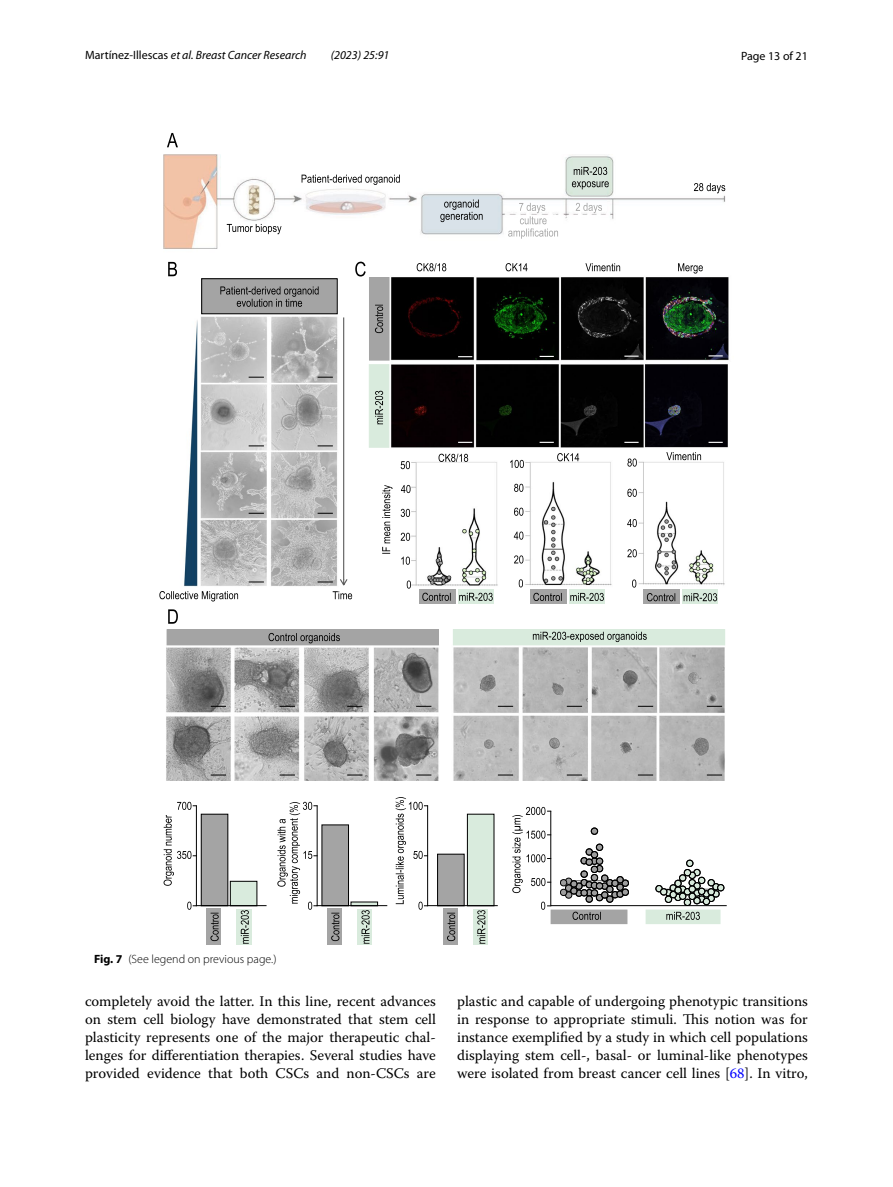
<style>
.page{position:relative;width:893px;height:1187px;background:#fff}
.page>*{position:absolute;margin:0;border:0;box-sizing:border-box;transform-origin:0 0}
.t1{font:14.7px/18px "Warnock Pro";color:#000;text-align:justify}
.t2{font:italic 12px "Myriad Pro";color:#000}
.t3{font:300 12px "Myriad Pro";color:#000}
.t4{font:12px "Myriad Pro";color:#000}
.s1{font-style:normal}
.s2{font-weight:700}
.s3{color:#00f}
</style>
<div class="page">
<img style="left:164px;top:155px;width:565px;height:625px">
<div style="left:369px;top:277px;width:20px;height:83px;background:#a4a4a4"></div>
<div style="left:369px;top:364px;width:20px;height:83px;background:#d9ebdd"></div>
<div style="left:202px;top:279px;width:135px;height:35px;background:#a4a4a4"></div>
<div style="left:201px;top:278px;width:137px;height:36px;border:1px solid #000"></div>
<svg style="left:167px;top:133px;width:11px;height:14px"></svg>
<svg style="left:168px;top:262px;width:9px;height:14px"></svg>
<svg style="left:355px;top:261px;width:11px;height:15px"></svg>
<svg style="left:220px;top:286px;width:99px;height:21px"></svg>
<svg style="left:159px;top:591px;width:79px;height:10px"></svg>
<hr style="left:343px;top:317px;width:1px;height:263px;background:#5a5a5a">
<svg style="left:417px;top:263px;width:29px;height:8px"></svg>
<svg style="left:506px;top:263px;width:21px;height:8px"></svg>
<svg style="left:585px;top:263px;width:35px;height:8px"></svg>
<svg style="left:678px;top:263px;width:25px;height:10px"></svg>
<svg style="left:375px;top:305px;width:8px;height:28px"></svg>
<svg style="left:458px;top:356px;width:14px;height:1px"></svg>
<svg style="left:458px;top:442px;width:14px;height:1px"></svg>
<svg style="left:540px;top:356px;width:14px;height:1px"></svg>
<svg style="left:540px;top:442px;width:14px;height:1px"></svg>
<svg style="left:624px;top:355px;width:15px;height:2px"></svg>
<svg style="left:624px;top:442px;width:15px;height:1px"></svg>
<svg style="left:708px;top:355px;width:15px;height:1px"></svg>
<svg style="left:708px;top:442px;width:15px;height:1px"></svg>
<svg style="left:375px;top:391px;width:8px;height:33px"></svg>
<svg style="left:302px;top:175px;width:98px;height:10px"></svg>
<svg style="left:440px;top:199px;width:43px;height:23px"></svg>
<svg style="left:227px;top:224px;width:54px;height:10px"></svg>
<svg style="left:574px;top:167px;width:33px;height:8px"></svg>
<svg style="left:572px;top:181px;width:37px;height:8px"></svg>
<svg style="left:694px;top:183px;width:31px;height:10px"></svg>
<svg style="left:508px;top:203px;width:94px;height:36px"></svg>
<svg style="left:249px;top:377px;width:15px;height:1px"></svg>
<svg style="left:318px;top:377px;width:15px;height:1px"></svg>
<svg style="left:249px;top:445px;width:15px;height:1px"></svg>
<svg style="left:318px;top:445px;width:15px;height:1px"></svg>
<svg style="left:249px;top:513px;width:15px;height:1px"></svg>
<svg style="left:318px;top:513px;width:15px;height:1px"></svg>
<svg style="left:249px;top:581px;width:15px;height:1px"></svg>
<svg style="left:318px;top:577px;width:34px;height:22px"></svg>
<svg style="left:438px;top:453px;width:30px;height:9px"></svg>
<svg style="left:557px;top:453px;width:22px;height:8px"></svg>
<svg style="left:666px;top:452px;width:35px;height:8px"></svg>
<svg style="left:382px;top:485px;width:10px;height:68px"></svg>
<svg style="left:401px;top:461px;width:9px;height:8px"></svg>
<svg style="left:401px;top:556px;width:9px;height:8px"></svg>
<svg style="left:407px;top:580px;width:4px;height:8px"></svg>
<div style="left:419px;top:589px;width:36px;height:14px;background:#a4a4a4"></div>
<div style="left:458px;top:589px;width:36px;height:14px;background:#d9ebdd"></div>
<svg style="left:422px;top:592px;width:29px;height:9px"></svg>
<svg style="left:459px;top:592px;width:34px;height:9px"></svg>
<svg style="left:401px;top:532px;width:9px;height:9px"></svg>
<svg style="left:401px;top:509px;width:9px;height:8px"></svg>
<svg style="left:401px;top:485px;width:10px;height:8px"></svg>
<div style="left:530px;top:589px;width:36px;height:14px;background:#a4a4a4"></div>
<div style="left:569px;top:589px;width:36px;height:14px;background:#d9ebdd"></div>
<svg style="left:533px;top:592px;width:29px;height:9px"></svg>
<svg style="left:570px;top:593px;width:34px;height:8px"></svg>
<svg style="left:510px;top:460px;width:14px;height:8px"></svg>
<svg style="left:514px;top:555px;width:9px;height:8px"></svg>
<svg style="left:519px;top:579px;width:4px;height:8px"></svg>
<svg style="left:514px;top:531px;width:9px;height:8px"></svg>
<svg style="left:514px;top:507px;width:9px;height:9px"></svg>
<svg style="left:514px;top:483px;width:9px;height:9px"></svg>
<div style="left:643px;top:589px;width:37px;height:14px;background:#a4a4a4"></div>
<div style="left:683px;top:589px;width:35px;height:14px;background:#d9ebdd"></div>
<svg style="left:647px;top:593px;width:28px;height:8px"></svg>
<svg style="left:684px;top:593px;width:33px;height:8px"></svg>
<svg style="left:627px;top:549px;width:10px;height:8px"></svg>
<svg style="left:632px;top:579px;width:4px;height:8px"></svg>
<svg style="left:627px;top:519px;width:10px;height:8px"></svg>
<svg style="left:627px;top:488px;width:10px;height:9px"></svg>
<svg style="left:627px;top:458px;width:10px;height:8px"></svg>
<div style="left:646px;top:910px;width:74px;height:13px;background:#d9ebdd"></div>
<div style="left:646px;top:909px;width:74px;height:14px;border:1px solid #d9ebdd"></div>
<div style="left:551px;top:910px;width:76px;height:13px;background:#a4a4a4"></div>
<div style="left:551px;top:909px;width:76px;height:14px;border:1px solid #a4a4a4"></div>
<div style="left:167px;top:629px;width:271px;height:15px;background:#a4a4a4"></div>
<div style="left:167px;top:629px;width:272px;height:16px;border:1px solid #a4a4a4"></div>
<div style="left:453px;top:629px;width:272px;height:15px;background:#d9ebdd"></div>
<div style="left:453px;top:629px;width:272px;height:16px;border:1px solid #d9ebdd"></div>
<svg style="left:168px;top:609px;width:10px;height:14px"></svg>
<svg style="left:269px;top:633px;width:71px;height:10px"></svg>
<svg style="left:533px;top:631px;width:114px;height:11px"></svg>
<svg style="left:572px;top:911px;width:29px;height:8px"></svg>
<svg style="left:666px;top:911px;width:34px;height:8px"></svg>
<hr style="left:551px;top:905px;width:176px;height:1px;background:#000">
<svg style="left:211px;top:706px;width:15px;height:1px"></svg>
<svg style="left:280px;top:706px;width:15px;height:1px"></svg>
<svg style="left:211px;top:774px;width:15px;height:1px"></svg>
<svg style="left:280px;top:774px;width:15px;height:1px"></svg>
<svg style="left:347px;top:706px;width:15px;height:1px"></svg>
<svg style="left:416px;top:706px;width:15px;height:1px"></svg>
<svg style="left:347px;top:774px;width:15px;height:1px"></svg>
<svg style="left:416px;top:774px;width:15px;height:1px"></svg>
<svg style="left:498px;top:706px;width:15px;height:1px"></svg>
<svg style="left:567px;top:706px;width:15px;height:1px"></svg>
<svg style="left:498px;top:774px;width:15px;height:1px"></svg>
<svg style="left:567px;top:774px;width:15px;height:1px"></svg>
<svg style="left:638px;top:706px;width:15px;height:1px"></svg>
<svg style="left:707px;top:706px;width:15px;height:1px"></svg>
<svg style="left:638px;top:774px;width:15px;height:1px"></svg>
<svg style="left:707px;top:774px;width:15px;height:1px"></svg>
<div style="left:201px;top:814px;width:27px;height:91px;background:#a4a4a4"></div>
<div style="left:201px;top:813px;width:27px;height:93px;border:1px solid #000"></div>
<div style="left:230px;top:881px;width:27px;height:24px;background:#d9ebdd"></div>
<div style="left:230px;top:881px;width:27px;height:25px;border:1px solid #000"></div>
<div style="left:322px;top:824px;width:26px;height:81px;background:#a4a4a4"></div>
<div style="left:322px;top:824px;width:27px;height:82px;border:1px solid #000"></div>
<svg style="left:351px;top:901px;width:27px;height:4px"></svg>
<div style="left:438px;top:854px;width:26px;height:51px;background:#a4a4a4"></div>
<div style="left:437px;top:853px;width:27px;height:53px;border:1px solid #000"></div>
<div style="left:467px;top:814px;width:27px;height:91px;background:#d9ebdd"></div>
<div style="left:467px;top:813px;width:27px;height:93px;border:1px solid #000"></div>
<hr style="left:550px;top:810px;width:1px;height:96px;background:#000">
<div style="left:206px;top:908px;width:14px;height:36px;background:#a4a4a4"></div>
<div style="left:328px;top:908px;width:14px;height:36px;background:#a4a4a4"></div>
<svg style="left:331px;top:912px;width:8px;height:29px"></svg>
<div style="left:358px;top:909px;width:14px;height:35px;background:#d9ebdd"></div>
<svg style="left:361px;top:910px;width:9px;height:33px"></svg>
<div style="left:443px;top:908px;width:14px;height:36px;background:#a4a4a4"></div>
<svg style="left:447px;top:912px;width:8px;height:29px"></svg>
<div style="left:474px;top:909px;width:14px;height:35px;background:#d9ebdd"></div>
<svg style="left:477px;top:910px;width:8px;height:33px"></svg>
<svg style="left:512px;top:806px;width:39px;height:87px"></svg>
<svg style="left:541px;top:901px;width:10px;height:8px"></svg>
<hr style="left:427px;top:905px;width:71px;height:1px;background:#000">
<svg style="left:396px;top:797px;width:32px;height:112px"></svg>
<hr style="left:317px;top:905px;width:70px;height:1px;background:#000">
<svg style="left:277px;top:801px;width:41px;height:108px"></svg>
<div style="left:207px;top:908px;width:14px;height:36px;background:#a4a4a4"></div>
<svg style="left:210px;top:912px;width:9px;height:29px"></svg>
<div style="left:237px;top:909px;width:14px;height:35px;background:#d9ebdd"></div>
<svg style="left:240px;top:910px;width:9px;height:33px"></svg>
<hr style="left:196px;top:805px;width:1px;height:101px;background:#000">
<hr style="left:196px;top:905px;width:71px;height:1px;background:#000">
<svg style="left:164px;top:801px;width:33px;height:84px"></svg>
<svg style="left:187px;top:901px;width:10px;height:8px"></svg>
<svg style="left:560px;top:843px;width:69px;height:60px"></svg>
<svg style="left:590px;top:827px;width:8px;height:8px"></svg>
<svg style="left:655px;top:859px;width:69px;height:46px"></svg>
<p class="t2" style="left:85px;top:48px;width:223px"><span class="s1">Martínez‑Illescas</span> et al. Breast Cancer Research</p>
<p class="t2" style="left:331px;top:48px;width:60px">(2023) 25:91</p>
<p class="t4" style="left:741px;top:48px;width:68px">Page 13 of 21</p>
<p class="t3" style="left:94px;top:952px;width:184px"><span class="s2">Fig. 7</span> (See legend on previous page.)</p>
<p class="t1" style="left:85px;top:991px;width:352px">completely avoid the latter. In this line, recent advances on stem cell biology have demonstrated that stem cell plasticity represents one of the major therapeutic chal&shy;lenges for differentiation therapies. Several studies have provided evidence that both CSCs and non-CSCs are</p>
<p class="t1" style="left:457px;top:991px;width:352px">plastic and capable of undergoing phenotypic transitions in response to appropriate stimuli. This notion was for instance exemplified by a study in which cell populations displaying stem cell-, basal- or luminal-like phenotypes were isolated from breast cancer cell lines [<span class="s3">68</span>]. In vitro,</p>
</div>
